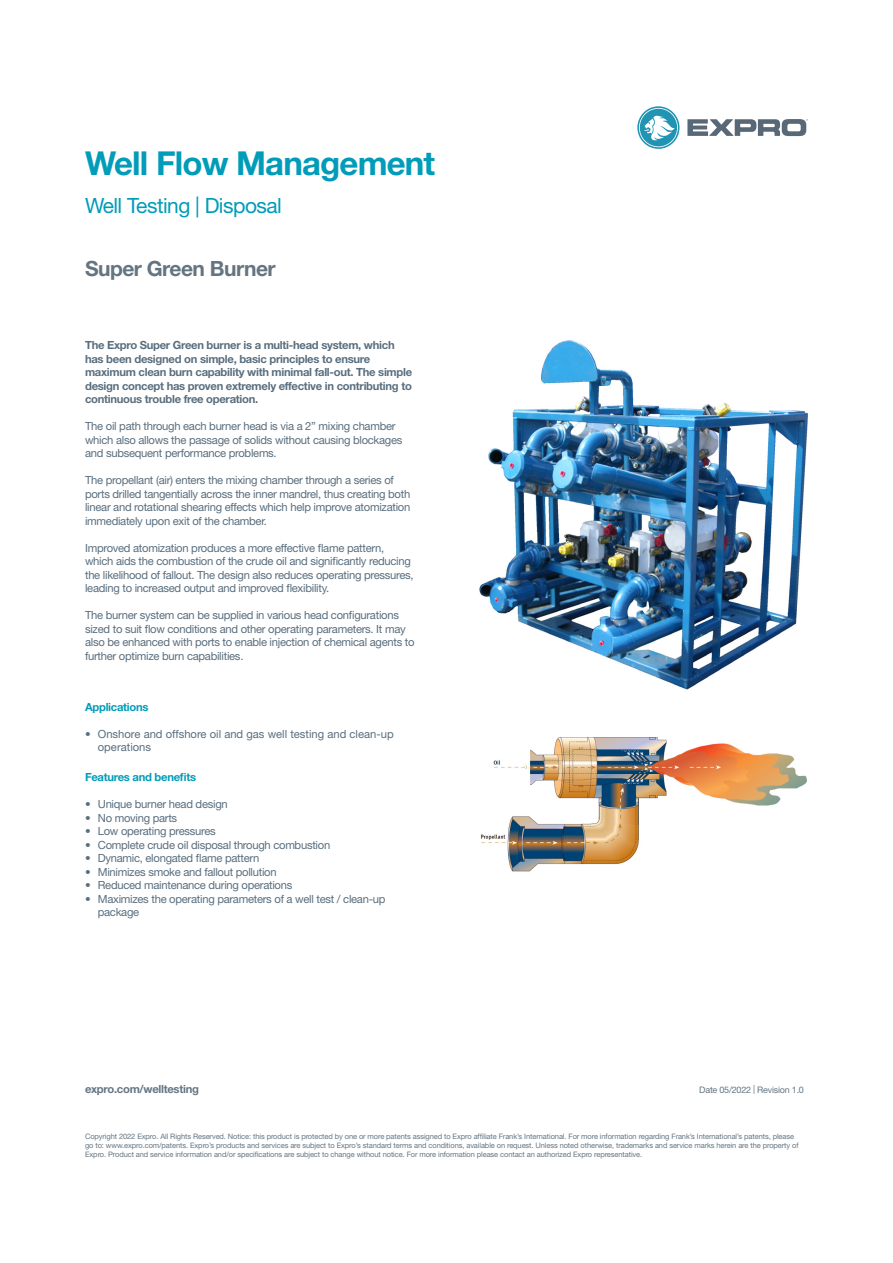
<style>
.page{position:relative;width:893px;height:1263px;background:#fff}
.page>*{position:absolute;margin:0;border:0;box-sizing:border-box;transform-origin:0 0}
.t1{font:700 33px "Helvetica Neue";letter-spacing:-.025em;color:#009cb9}
.t2{font:21px "Helvetica Neue";letter-spacing:-.025em;color:#009cb9}
.t3{font:700 21px "Helvetica Neue";letter-spacing:-.025em;color:#647582}
.t4{font:11.25px/13.5px "Helvetica Neue";letter-spacing:-.025em;color:#596e7e}
.t5{font:700 11.25px/13.5px "Helvetica Neue";letter-spacing:-.025em;color:#596e7e}
.t6{font:11.25px/13.5px "Helvetica Neue";color:#596e7e}
.t7{font:700 11.25px "Helvetica Neue";letter-spacing:-.025em;color:#009cb9}
.t8{font:700 11.25px "Helvetica Neue";letter-spacing:-.025em;color:#647582}
.t9{font:9px "Helvetica Neue";letter-spacing:-.025em;color:#647582}
.t10{font:7.5px/9px "Helvetica Neue";letter-spacing:-.015em;color:#647582}
</style>
<div class="page">
<svg style="left:637px;top:106px;width:42px;height:43px"></svg>
<svg style="left:687px;top:119px;width:121px;height:17px"></svg>
<img style="left:479px;top:340px;width:329px;height:350px">
<img style="left:480px;top:736px;width:327px;height:136px">
<p class="t1" style="left:85px;top:142px;width:352px">Well Flow Management</p>
<p class="t2" style="left:85px;top:193px;width:198px">Well Testing | Disposal</p>
<p class="t3" style="left:85px;top:256px;width:192px">Super Green Burner</p>
<p class="t5" style="left:85px;top:338px;width:329px">The Expro Super Green burner is a multi-head system, which has been designed on simple, basic principles to ensure maximum clean burn capability with minimal fall-out. The simple design concept has proven extremely effective in contributing to continuous trouble free operation.</p>
<p class="t4" style="left:85px;top:419px;width:319px">The oil path through each burner head is via a 2” mixing chamber which also allows the passage of solids without causing blockages and subsequent performance problems.</p>
<p class="t4" style="left:85px;top:473px;width:327px">The propellant (air) enters the mixing chamber through a series of ports drilled tangentially across the inner mandrel, thus creating both linear and rotational shearing effects which help improve atomization immediately upon exit of the chamber.</p>
<p class="t4" style="left:85px;top:541px;width:330px">Improved atomization produces a more effective flame pattern, which aids the combustion of the crude oil and significantly reducing the likelihood of fallout. The design also reduces operating pressures, leading to increased output and improved flexibility.</p>
<p class="t4" style="left:85px;top:608px;width:331px">The burner system can be supplied in various head configurations sized to suit flow conditions and other operating parameters. It may also be enhanced with ports to enable injection of chemical agents to further optimize burn capabilities.</p>
<p class="t7" style="left:85px;top:700px;width:65px">Applications</p>
<p class="t6" style="left:98px;top:727px;width:297px;text-indent:-13px">• Onshore and offshore oil and gas well testing and clean-up operations</p>
<p class="t7" style="left:85px;top:770px;width:113px">Features and benefits</p>
<p class="t4" style="left:85px;top:797px;width:144px">• Unique burner head design</p>
<p class="t4" style="left:85px;top:811px;width:94px">• No moving parts</p>
<p class="t4" style="left:85px;top:824px;width:132px">• Low operating pressures</p>
<p class="t4" style="left:85px;top:838px;width:247px">• Complete crude oil disposal through combustion</p>
<p class="t4" style="left:85px;top:851px;width:176px">• Dynamic, elongated flame pattern</p>
<p class="t4" style="left:85px;top:865px;width:193px">• Minimizes smoke and fallout pollution</p>
<p class="t4" style="left:85px;top:878px;width:209px">• Reduced maintenance during operations</p>
<p class="t4" style="left:98px;top:892px;width:289px;text-indent:-13px">• Maximizes the operating parameters of a well test / clean-up package</p>
<p class="t8" style="left:85px;top:1082px;width:115px">expro.com/welltesting</p>
<p class="t9" style="left:699px;top:1084px;width:106px">Date 05/2022 | Revision 1.0</p>
<p class="t10" style="left:85px;top:1131px;width:715px">Copyright 2022 Expro. All Rights Reserved. Notice: this product is protected by one or more patents assigned to Expro affiliate Frank’s International. For more information regarding Frank’s International’s patents, please go to: www.expro.com/patents. Expro’s products and services are subject to Expro’s standard terms and conditions, available on request. Unless noted otherwise, trademarks and service marks herein are the property of<br>Expro. Product and service information and/or specifications are subject to change without notice. For more information please contact an authorized Expro representative.</p>
</div>
